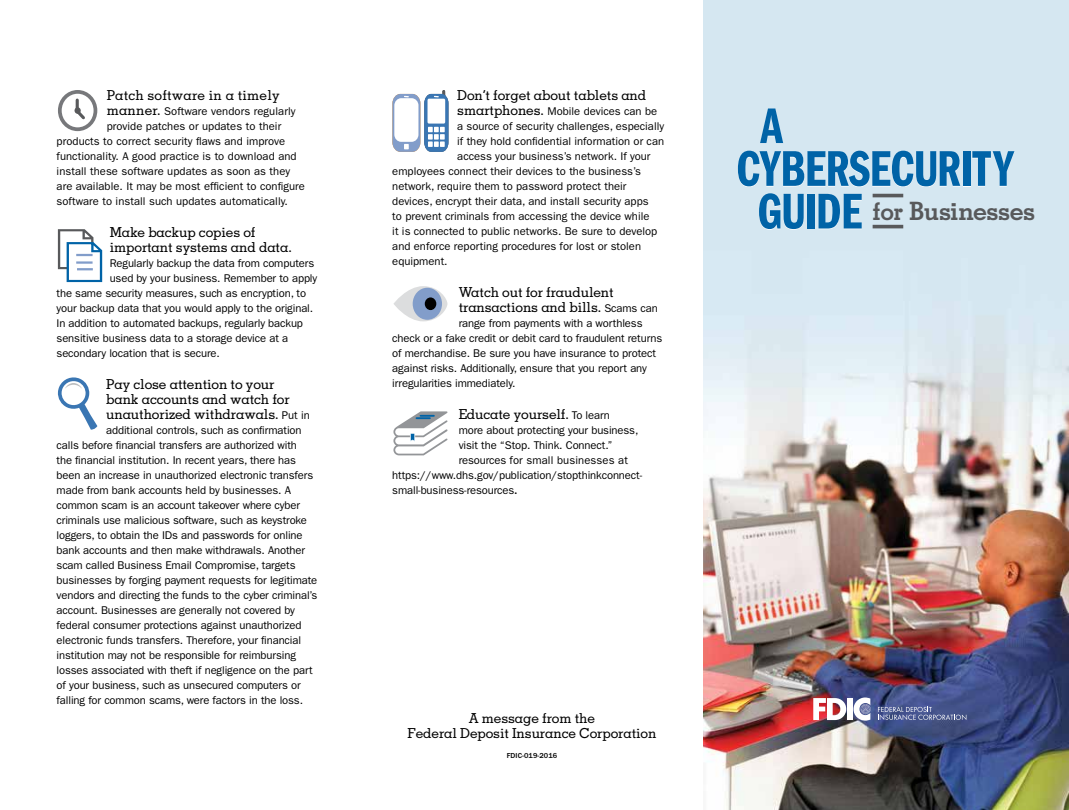
<style>
.page{position:relative;width:1069px;height:810px;background:#fff}
.page>*{position:absolute;margin:0;border:0;box-sizing:border-box;transform-origin:0 0}
.t1{font:52px/42.6px "ITC Franklin Gothic Std Dm Cp";letter-spacing:-.01em;color:#0063a7}
.t2{font:700 25.25px "Memphis LT Std";letter-spacing:-.03em;color:#58595b}
.t3{font:500 13.75px/15px "Memphis LT Std";letter-spacing:-.01em;color:#000}
.t4{font:500 13.75px "Memphis LT Std";letter-spacing:.01em;color:#000}
.t5{font:11.25px/15px "ITC Franklin Gothic Std";letter-spacing:-.01em;color:#000}
.t6{font:11.25px "ITC Franklin Gothic Std";letter-spacing:.01em;color:#000}
.t7{font:500 7.5px "ITC Franklin Gothic Std";letter-spacing:.01em;color:#000}
.s1{font-family:"Memphis LT Std";font-weight:500;font-size:13.75px}
.s2{font-family:"ITC Franklin Gothic Std";font-weight:400;font-size:11.25px}
.s3{font-family:"ITC Franklin Gothic Std Dm Cp";font-weight:400;font-size:52px;color:#0063a7}
.s4{font-size:24.5px}
</style>
<div class="page">
<img style="left:703px;top:0;width:366px;height:810px">
<svg style="left:393px;top:286px;width:54px;height:35px"></svg>
<div style="left:413px;top:288px;width:29px;height:32px;background:#829dca;border-radius:50%"></div>
<div style="left:425px;top:297px;width:11px;height:13px;background:#000;border-radius:50%"></div>
<svg style="left:392px;top:90px;width:56px;height:62px"></svg>
<div style="left:427px;top:99px;width:18px;height:25px;background:#fff;border-radius:2px"></div>
<svg style="left:58px;top:229px;width:44px;height:53px"></svg>
<svg style="left:58px;top:377px;width:39px;height:53px"></svg>
<svg style="left:813px;top:698px;width:33px;height:22px"></svg>
<div style="left:847px;top:698px;width:6px;height:22px;background:#fff"></div>
<svg style="left:853px;top:698px;width:17px;height:23px"></svg>
<svg style="left:878px;top:707px;width:88px;height:13px"></svg>
<svg style="left:393px;top:411px;width:54px;height:44px"></svg>
<div style="left:58px;top:90px;width:39px;height:41px;border:4px solid #77787b;border-radius:50%"></div>
<svg style="left:74px;top:100px;width:11px;height:20px"></svg>
<div style="left:75px;top:107px;width:6px;height:7px;background:#58595b;border-radius:50%"></div>
<hr style="left:872px;top:194px;width:31px;height:3px;background:#58595b">
<hr style="left:872px;top:225px;width:31px;height:3px;background:#58595b">
<p class="t4" style="left:107px;top:87px;width:175px">Patch software in a timely</p>
<p class="t5" style="left:107px;top:104px;width:190px"><span class="s1">manner.</span> Software vendors regularly</p>
<p class="t5" style="left:107px;top:119px;width:176px">provide patches or updates to their</p>
<p class="t5" style="left:57px;top:134px;width:230px">products to correct security flaws and improve</p>
<p class="t5" style="left:57px;top:149px;width:242px">functionality. A good practice is to download and</p>
<p class="t5" style="left:57px;top:164px;width:235px">install these software updates as soon as they</p>
<p class="t5" style="left:57px;top:179px;width:250px">are available. It may be most efficient to configure</p>
<p class="t5" style="left:57px;top:194px;width:233px">software to install such updates automatically.</p>
<p class="t3" style="left:110px;top:224px;width:184px">Make backup copies of important systems and data.</p>
<p class="t5" style="left:110px;top:256px;width:206px">Regularly backup the data from computers</p>
<p class="t5" style="left:110px;top:271px;width:209px">used by your business. Remember to apply</p>
<p class="t5" style="left:57px;top:286px;width:251px">the same security measures, such as encryption, to</p>
<p class="t5" style="left:57px;top:301px;width:258px">your backup data that you would apply to the original.</p>
<p class="t5" style="left:57px;top:316px;width:248px">In addition to automated backups, regularly backup</p>
<p class="t5" style="left:57px;top:331px;width:233px">sensitive business data to a storage device at a</p>
<p class="t5" style="left:57px;top:346px;width:165px">secondary location that is secure.</p>
<p class="t3" style="left:106px;top:376px;width:205px">Pay close attention to your bank accounts and watch for unauthorized withdrawals. <span class="s2">Put in</span></p>
<p class="t5" style="left:57px;top:422px;width:262px;text-indent:50px">additional controls, such as confirmation calls before financial transfers are authorized with<br>the financial institution. In recent years, there has been an increase in unauthorized electronic transfers made from bank accounts held by businesses. A common scam is an account takeover where cyber criminals use malicious software, such as keystroke loggers, to obtain the IDs and passwords for online bank accounts and then make withdrawals. Another scam called Business Email Compromise, targets businesses by forging payment requests for legitimate vendors and directing the funds to the cyber criminal’s account. Businesses are generally not covered by federal consumer protections against unauthorized electronic funds transfers. Therefore, your financial institution may not be responsible for reimbursing losses associated with theft if negligence on the part of your business, such as unsecured computers or falling for common scams, were factors in the loss.</p>
<p class="t3" style="left:457px;top:87px;width:191px">Don’t forget about tablets and</p>
<p class="t5" style="left:457px;top:104px;width:201px"><span class="s1">smartphones.</span> Mobile devices can be</p>
<p class="t5" style="left:457px;top:119px;width:208px">a source of security challenges, especially</p>
<p class="t5" style="left:457px;top:134px;width:208px">if they hold confidential information or can</p>
<p class="t5" style="left:457px;top:149px;width:195px">access your business’s network. If your</p>
<p class="t5" style="left:392px;top:164px;width:250px">employees connect their devices to the business’s</p>
<p class="t5" style="left:392px;top:179px;width:236px">network, require them to password protect their</p>
<p class="t5" style="left:392px;top:194px;width:258px">devices, encrypt their data, and install security apps</p>
<p class="t5" style="left:392px;top:209px;width:259px">to prevent criminals from accessing the device while</p>
<p class="t5" style="left:392px;top:224px;width:266px">it is connected to public networks. Be sure to develop</p>
<p class="t5" style="left:392px;top:239px;width:250px">and enforce reporting procedures for lost or stolen</p>
<p class="t5" style="left:392px;top:254px;width:57px">equipment.</p>
<p class="t3" style="left:459px;top:284px;width:201px">Watch out for fraudulent transactions and bills. <span class="s2">Scams can</span></p>
<p class="t5" style="left:392px;top:316px;width:271px;text-indent:66px">range from payments with a worthless check or a fake credit or debit card to fraudulent returns of merchandise. Be sure you have insurance to protect against risks. Additionally, ensure that you report any irregularities immediately.</p>
<p class="t3" style="left:459px;top:406px;width:153px">Educate yourself. <span class="s2">To learn</span></p>
<p class="t5" style="left:459px;top:422px;width:181px">more about protecting your business,</p>
<p class="t5" style="left:459px;top:437px;width:155px">visit the “Stop. Think. Connect.”</p>
<p class="t6" style="left:459px;top:453px;width:171px">resources for small businesses at</p>
<p class="t5" style="left:392px;top:467px;width:251px">https://www.dhs.gov/publication/stopthinkconnect-</p>
<p class="t5" style="left:392px;top:482px;width:127px">small-business-resources<span class="s1">.</span></p>
<h1 class="t1" style="left:736px;top:105px;width:279px;text-indent:24px">A<br>CYBERSECURITY</h1>
<h2 class="t2" style="left:757px;top:195px;width:279px"><span class="s3">GUIDE</span> <span class="s4">for</span> Businesses</h2>
<p class="t3" style="left:407px;top:710px;width:251px;text-align:center">A message from the<br>Federal Deposit Insurance Corporation</p>
<p class="t7" style="left:507px;top:751px;width:52px">FDIC-019-2016</p>
</div>
